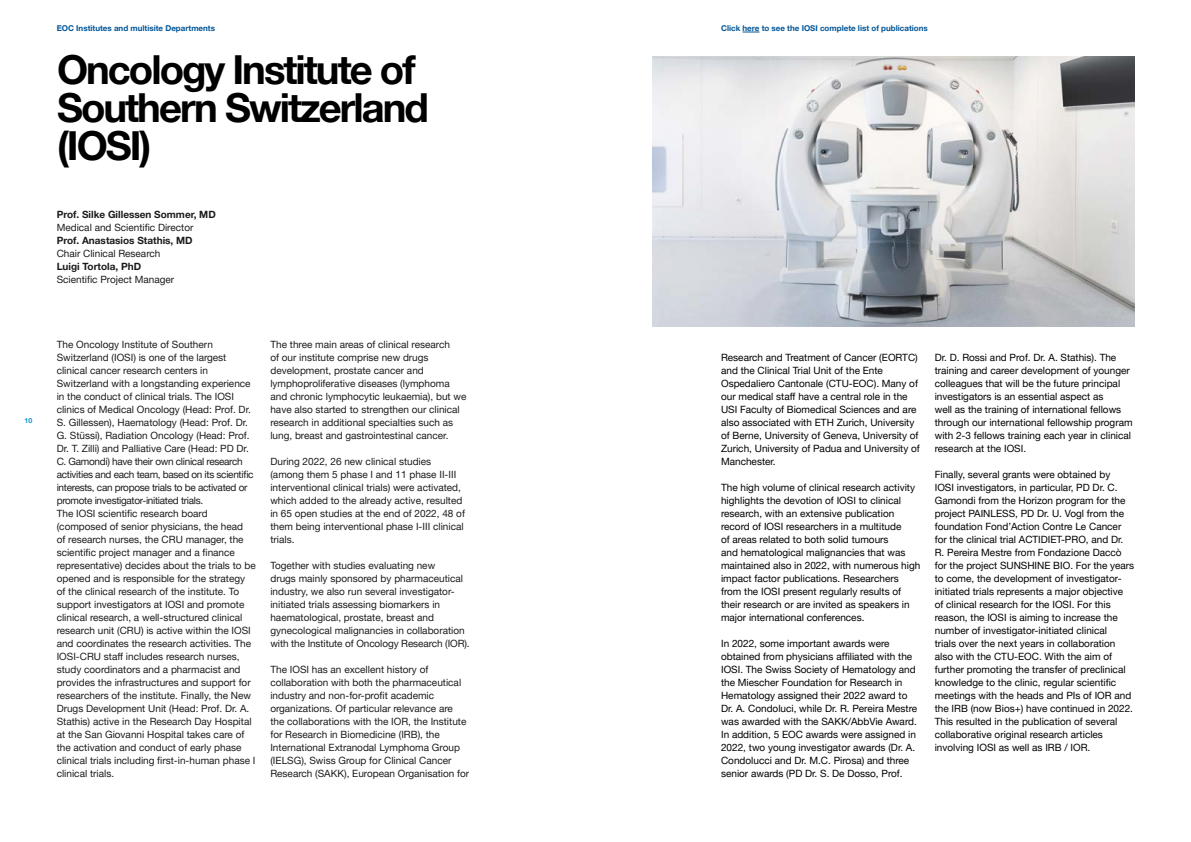
<style>
.page{position:relative;width:1191px;height:842px;background:#fff}
.page>*{position:absolute;margin:0;border:0;box-sizing:border-box;transform-origin:0 0}
.t1{font:700 40px/38px "Helvetica Neue LT Pro";letter-spacing:-.05em;color:#000}
.t2{font:10px/13px "Helvetica Neue LT Pro";color:#000}
.t3{font:700 10px "Helvetica Neue LT Pro";color:#000}
.t4{font:700 8px "Helvetica Neue LT Pro";color:#005597}
.t5{font:700 7px "Helvetica Neue LT Pro";color:#1395d3}
</style>
<div class="page">
<img style="left:652px;top:57px;width:482px;height:270px">
<svg style="left:742px;top:32px;width:17px;height:1px"></svg>
<p class="t5" style="left:24px;top:417px;width:9px">10</p>
<p class="t4" style="left:57px;top:23px;width:160px">EOC Institutes and multisite Departments</p>
<p class="t4" style="left:721px;top:23px;width:208px">Click here to see the IOSI complete list of publications</p>
<h1 class="t1" style="left:57px;top:50px;width:373px">Oncology Institute of<br>Southern Switzerland (IOSI)</h1>
<p class="t3" style="left:57px;top:208px;width:161px">Prof. Silke Gillessen Sommer, MD</p>
<p class="t2" style="left:57px;top:221px;width:138px">Medical and Scientific Director</p>
<p class="t3" style="left:57px;top:234px;width:137px">Prof. Anastasios Stathis, MD</p>
<p class="t2" style="left:57px;top:247px;width:105px">Chair Clinical Research</p>
<p class="t3" style="left:57px;top:260px;width:86px">Luigi Tortola, PhD</p>
<p class="t2" style="left:57px;top:273px;width:119px">Scientific Project Manager</p>
<p class="t2" style="left:57px;top:338px;width:200px">The Oncology Institute of Southern Switzerland (IOSI) is one of the largest clinical cancer research centers in Switzerland with a longstanding experience in the conduct of clinical trials. The IOSI clinics of Medical Oncology (Head: Prof. Dr.<br>S. Gillessen), Haematology (Head: Prof. Dr.<br>G. Stüssi), Radiation Oncology (Head: Prof.<br>Dr. T. Zilli) and Palliative Care (Head: PD Dr.<br>C. Gamondi) have their own clinical research activities and each team, based on its scientific interests, can propose trials to be activated or promote investigator-initiated trials.<br>The IOSI scientific research board (composed of senior physicians, the head<br>of research nurses, the CRU manager, the scientific project manager and a finance representative) decides about the trials to be opened and is responsible for the strategy of the clinical research of the institute. To support investigators at IOSI and promote clinical research, a well-structured clinical research unit (CRU) is active within the IOSI and coordinates the research activities. The IOSI-CRU staff includes research nurses, study coordinators and a pharmacist and provides the infrastructures and support for researchers of the institute. Finally, the New Drugs Development Unit (Head: Prof. Dr. A.<br>Stathis) active in the Research Day Hospital at the San Giovanni Hospital takes care of the activation and conduct of early phase clinical trials including first-in-human phase I clinical trials.</p>
<p class="t2" style="left:270px;top:338px;width:197px">The three main areas of clinical research<br>of our institute comprise new drugs development, prostate cancer and lymphoproliferative diseases (lymphoma and chronic lymphocytic leukaemia), but we have also started to strengthen our clinical research in additional specialties such as lung, breast and gastrointestinal cancer.</p>
<p class="t2" style="left:270px;top:455px;width:196px">During 2022, 26 new clinical studies (among them 5 phase I and 11 phase II-III interventional clinical trials) were activated, which added to the already active, resulted in 65 open studies at the end of 2022, 48 of them being interventional phase I-III clinical trials.</p>
<p class="t2" style="left:270px;top:559px;width:201px">Together with studies evaluating new<br>drugs mainly sponsored by pharmaceutical industry, we also run several investigator&shy;initiated trials assessing biomarkers in haematological, prostate, breast and gynecological malignancies in collaboration with the Institute of Oncology Research (IOR).</p>
<p class="t2" style="left:270px;top:663px;width:200px">The IOSI has an excellent history of collaboration with both the pharmaceutical industry and non-for-profit academic organizations. Of particular relevance are the collaborations with the IOR, the Institute for Research in Biomedicine (IRB), the International Extranodal Lymphoma Group (IELSG), Swiss Group for Clinical Cancer Research (SAKK), European Organisation for</p>
<p class="t2" style="left:721px;top:351px;width:200px">Research and Treatment of Cancer (EORTC) and the Clinical Trial Unit of the Ente Ospedaliero Cantonale (CTU-EOC). Many of our medical staff have a central role in the USI Faculty of Biomedical Sciences and are also associated with ETH Zurich, University of Berne, University of Geneva, University of Zurich, University of Padua and University of Manchester.</p>
<p class="t2" style="left:721px;top:481px;width:201px">The high volume of clinical research activity highlights the devotion of IOSI to clinical research, with an extensive publication record of IOSI researchers in a multitude<br>of areas related to both solid tumours<br>and hematological malignancies that was maintained also in 2022, with numerous high impact factor publications. Researchers from the IOSI present regularly results of their research or are invited as speakers in major international conferences.</p>
<p class="t2" style="left:721px;top:637px;width:198px">In 2022, some important awards were obtained from physicians affiliated with the IOSI. The Swiss Society of Hematology and the Miescher Foundation for Research in Hematology assigned their 2022 award to Dr. A. Condoluci, while Dr. R. Pereira Mestre was awarded with the SAKK/AbbVie Award.<br>In addition, 5 EOC awards were assigned in 2022, two young investigator awards (Dr. A.<br>Condolucci and Dr. M.C. Pirosa) and three senior awards (PD Dr. S. De Dosso, Prof.</p>
<p class="t2" style="left:934px;top:351px;width:199px">Dr. D. Rossi and Prof. Dr. A. Stathis). The training and career development of younger colleagues that will be the future principal investigators is an essential aspect as<br>well as the training of international fellows through our international fellowship program with 2-3 fellows training each year in clinical research at the IOSI.</p>
<p class="t2" style="left:934px;top:468px;width:201px">Finally, several grants were obtained by<br>IOSI investigators, in particular, PD Dr. C.<br>Gamondi from the Horizon program for the project PAINLESS, PD Dr. U. Vogl from the foundation Fond’Action Contre Le Cancer for the clinical trial ACTIDIET-PRO, and Dr.<br>R. Pereira Mestre from Fondazione Daccò for the project SUNSHINE BIO. For the years to come, the development of investigator&shy;initiated trials represents a major objective of clinical research for the IOSI. For this reason, the IOSI is aiming to increase the number of investigator-initiated clinical<br>trials over the next years in collaboration also with the CTU-EOC. With the aim of further promoting the transfer of preclinical knowledge to the clinic, regular scientific meetings with the heads and PIs of IOR and the IRB (now Bios+) have continued in 2022.<br>This resulted in the publication of several collaborative original research articles involving IOSI as well as IRB / IOR.</p>
</div>
